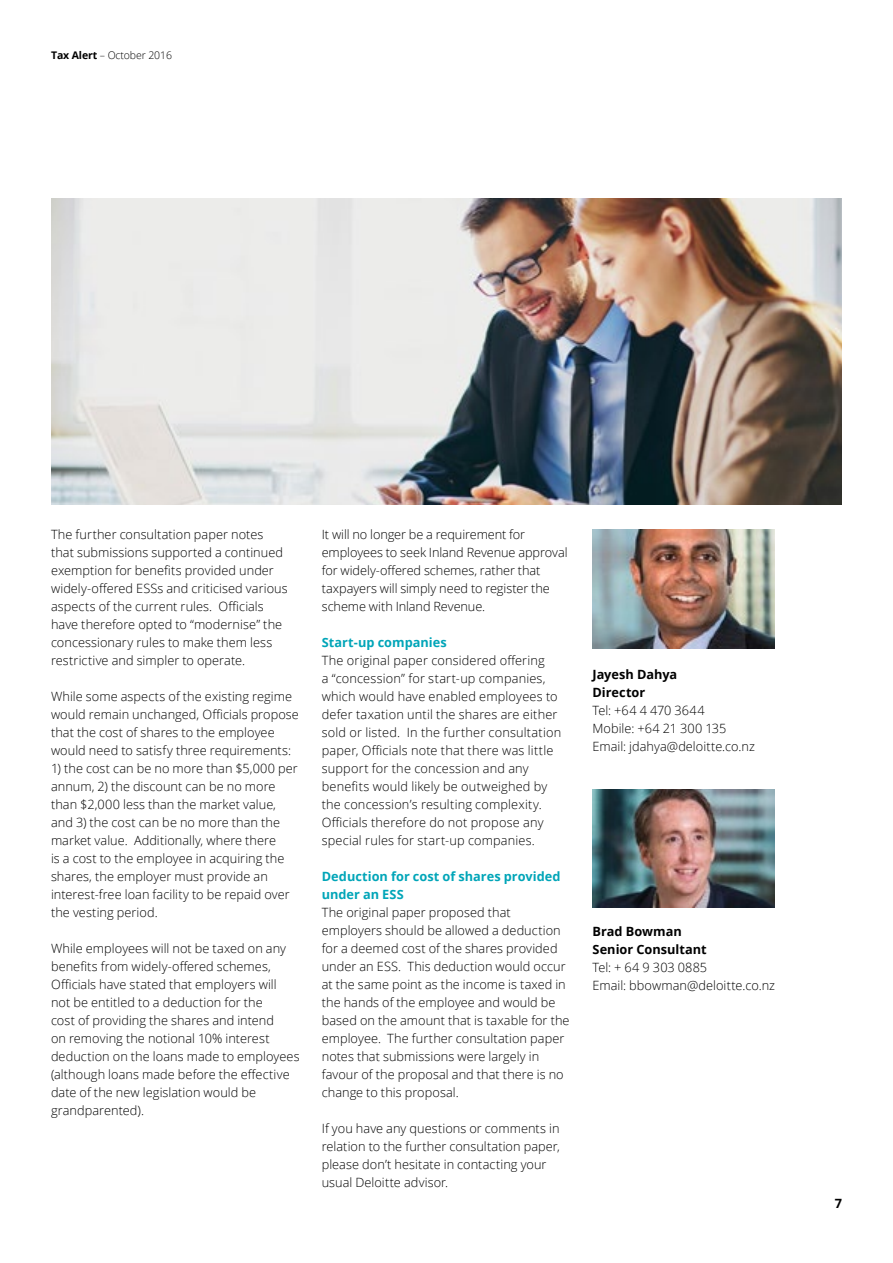
<style>
.page{position:relative;width:893px;height:1263px;background:#fff}
.page>*{position:absolute;margin:0;border:0;box-sizing:border-box;transform-origin:0 0}
.t1{font:300 12.75px/18px "Open Sans";letter-spacing:.005em;color:#000}
.t2{font:700 12.75px/18px "Open Sans";letter-spacing:.005em;color:#00a5b8}
.t3{font:700 12.75px/18px "Open Sans";color:#000}
.t4{font:300 10.5px "Open Sans";letter-spacing:-.01em;color:#000}
.s1{font-weight:700}
</style>
<div class="page">
<img style="left:51px;top:198px;width:791px;height:306px">
<img style="left:592px;top:529px;width:182px;height:119px">
<img style="left:592px;top:789px;width:182px;height:118px">
<p class="t4" style="left:51px;top:48px;width:122px"><span class="s1">Tax Alert</span> – October 2016</p>
<p class="t1" style="left:51px;top:525px;width:238px">The further consultation paper notes that submissions supported a continued exemption for benefits provided under widely-offered ESSs and criticised various aspects of the current rules. Officials have therefore opted to “modernise” the concessionary rules to make them less restrictive and simpler to operate.</p>
<p class="t1" style="left:51px;top:687px;width:249px">While some aspects of the existing regime would remain unchanged, Officials propose that the cost of shares to the employee would need to satisfy three requirements:</p>
<p class="t1" style="left:51px;top:759px;width:248px">1) the cost can be no more than $5,000 per annum, 2) the discount can be no more than $2,000 less than the market value, and 3) the cost can be no more than the market value. Additionally, where there<br>is a cost to the employee in acquiring the shares, the employer must provide an interest-free loan facility to be repaid over the vesting period.</p>
<p class="t1" style="left:51px;top:939px;width:250px">While employees will not be taxed on any benefits from widely-offered schemes, Officials have stated that employers will<br>not be entitled to a deduction for the<br>cost of providing the shares and intend<br>on removing the notional 10% interest deduction on the loans made to employees (although loans made before the effective date of the new legislation would be grandparented).</p>
<p class="t1" style="left:322px;top:525px;width:247px">It will no longer be a requirement for employees to seek Inland Revenue approval for widely-offered schemes, rather that taxpayers will simply need to register the scheme with Inland Revenue.</p>
<p class="t2" style="left:322px;top:633px;width:127px">Start-up companies</p>
<p class="t1" style="left:322px;top:651px;width:241px">The original paper considered offering<br>a “concession” for start-up companies, which would have enabled employees to defer taxation until the shares are either sold or listed. In the further consultation paper, Officials note that there was little support for the concession and any benefits would likely be outweighed by the concession’s resulting complexity.<br>Officials therefore do not propose any special rules for start-up companies.</p>
<p class="t2" style="left:322px;top:867px;width:240px">Deduction for cost of shares provided under an ESS</p>
<p class="t1" style="left:322px;top:903px;width:249px">The original paper proposed that employers should be allowed a deduction for a deemed cost of the shares provided under an ESS. This deduction would occur at the same point as the income is taxed in the hands of the employee and would be based on the amount that is taxable for the employee. The further consultation paper notes that submissions were largely in favour of the proposal and that there is no change to this proposal.</p>
<p class="t1" style="left:322px;top:1119px;width:239px">If you have any questions or comments in relation to the further consultation paper, please don’t hesitate in contacting your usual Deloitte advisor.</p>
<p class="t3" style="left:592px;top:665px;width:86px">Jayesh Dahya<br>Director</p>
<p class="t1" style="left:592px;top:701px;width:164px">Tel: +64 4 470 3644<br>Mobile: +64 21 300 135<br>Email: jdahya@deloitte.co.nz</p>
<p class="t3" style="left:592px;top:922px;width:116px">Brad Bowman<br>Senior Consultant</p>
<p class="t1" style="left:592px;top:958px;width:184px">Tel: + 64 9 303 0885<br>Email: bbowman@deloitte.co.nz</p>
<p class="t3" style="left:835px;top:1194px;width:9px">7</p>
</div>
